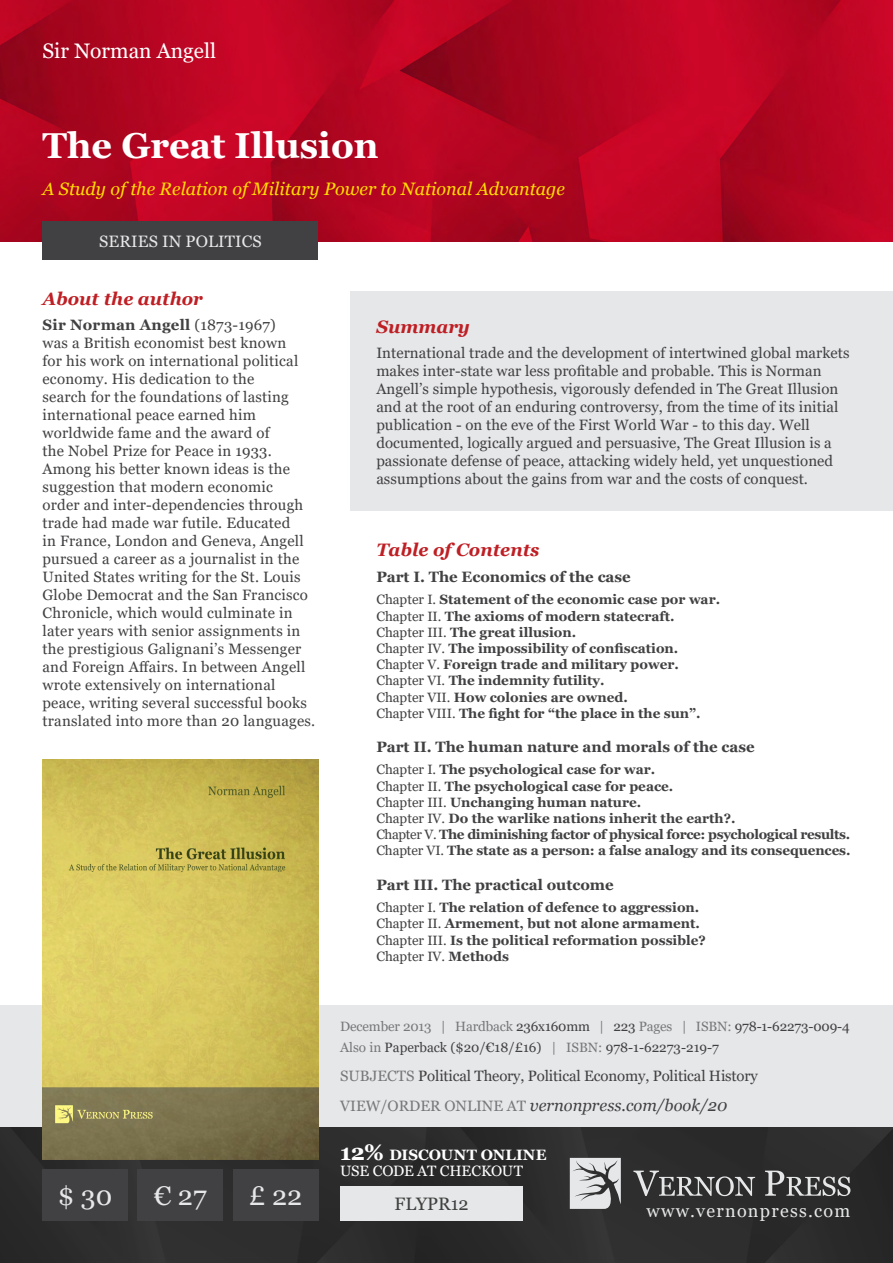
<style>
.page{position:relative;width:893px;height:1263px;background:#fff}
.page>*{position:absolute;margin:0;border:0;box-sizing:border-box;transform-origin:0 0}
.t1{font:700 36px "Georgia";color:#fff}
.t2{font:27px "Georgia";color:#e6e7e8}
.t3{font:21px "Georgia";color:#fff}
.t4{font:italic 18px "Georgia";color:#fd0}
.t5{font:italic 700 18px "Georgia";color:#be1f24}
.t6{font:18px "Georgia";letter-spacing:.07em;color:#e6e7e8}
.t7{font:18px "Georgia";color:#404040}
.t8{font:italic 16.5px "Georgia";color:#414042}
.t9{font:16.5px "Georgia";letter-spacing:.01em;color:#e6e7e8}
.t10{font:15px/18px "Georgia";letter-spacing:.015em;color:#414042}
.t11{font:700 15px "Georgia";color:#414042}
.t12{font:15px "Georgia";letter-spacing:-.01em;color:#414042}
.t13{font:15px/16.5px "Georgia";letter-spacing:-.015em;color:#fff}
.t14{font:700 13.5px/16.2px "Georgia";color:#414042}
.t15{font:13.5px/21px "Georgia";letter-spacing:-.01em;color:#414042}
.s1{font-weight:700}
.s2{font-weight:400}
.s3{color:#77787b}
.s4{font-style:normal;font-size:15px;color:#77787b}
.s5{font-weight:700;font-size:22.5px}
</style>
<div class="page">
<img style="left:0;top:0;width:893px;height:242px">
<div style="left:0;top:1127px;width:893px;height:136px;background:#2d2d2d"></div>
<svg style="left:633px;top:1170px;width:122px;height:26px;background:#595959"></svg>
<svg style="left:765px;top:1170px;width:85px;height:26px;background:#616161"></svg>
<svg style="left:570px;top:1158px;width:51px;height:51px;background:#bdbebe"></svg>
<div style="left:43px;top:1169px;width:85px;height:51px;background:#414042"></div>
<div style="left:138px;top:1169px;width:85px;height:51px;background:#414042"></div>
<div style="left:233px;top:1169px;width:85px;height:51px;background:#414042"></div>
<div style="left:340px;top:1186px;width:183px;height:34px;background:#e6e7e8"></div>
<div style="left:350px;top:291px;width:543px;height:220px;background:#e6e7e8"></div>
<div style="left:43px;top:221px;width:275px;height:38px;background:#414042"></div>
<div style="left:0;top:1005px;width:893px;height:122px;background:#e6e7e8"></div>
<img style="left:43px;top:759px;width:275px;height:400px">
<h3 class="t3" style="left:43px;top:38px;width:175px">Sir Norman Angell</h3>
<h1 class="t1" style="left:43px;top:123px;width:338px">The Great Illusion</h1>
<p class="t4" style="left:43px;top:177px;width:524px">A Study of the Relation of Military Power to National Advantage</p>
<p class="t9" style="left:99px;top:231px;width:164px">SERIES IN POLITICS</p>
<p class="t5" style="left:43px;top:287px;width:162px">About the author</p>
<p class="t10" style="left:43px;top:316px;width:274px"><span class="s1">Sir Norman Angell</span> (1873-1967)<br>was a British economist best known<br>for his work on international political economy. His dedication to the<br>search for the foundations of lasting international peace earned him worldwide fame and the award of<br>the Nobel Prize for Peace in 1933.<br>Among his better known ideas is the suggestion that modern economic<br>order and inter-dependencies through trade had made war futile. Educated<br>in France, London and Geneva, Angell pursued a career as a journalist in the United States writing for the St. Louis Globe Democrat and the San Francisco Chronicle, which would culminate in later years with senior assignments in the prestigious Galignani’s Messenger and Foreign Affairs. In between Angell wrote extensively on international peace, writing several successful books translated into more than 20 languages.</p>
<p class="t5" style="left:376px;top:315px;width:95px">Summary</p>
<p class="t10" style="left:376px;top:344px;width:475px">International trade and the development of intertwined global markets makes inter-state war less profitable and probable. This is Norman Angell’s simple hypothesis, vigorously defended in The Great Illusion and at the root of an enduring controversy, from the time of its initial publication - on the eve of the First World War - to this day. Well documented, logically argued and persuasive, The Great Illusion is a passionate defense of peace, attacking widely held, yet unquestioned assumptions about the gains from war and the costs of conquest.</p>
<p class="t5" style="left:376px;top:538px;width:165px">Table of Contents</p>
<p class="t11" style="left:376px;top:567px;width:256px">Part I. The Economics of the case</p>
<p class="t14" style="left:376px;top:592px;width:345px"><span class="s2">Chapter I.</span> Statement of the economic case por war.<br><span class="s2">Chapter II.</span> The axioms of modern statecraft.<br><span class="s2">Chapter III.</span> The great illusion.<br><span class="s2">Chapter IV.</span> The impossibility of confiscation.<br><span class="s2">Chapter V.</span> Foreign trade and military power.<br><span class="s2">Chapter VI.</span> The indemnity futility.<br><span class="s2">Chapter VII.</span> How colonies are owned.<br><span class="s2">Chapter VIII.</span> The fight for “the place in the sun”.</p>
<p class="t11" style="left:376px;top:737px;width:380px">Part II. The human nature and morals of the case</p>
<p class="t14" style="left:376px;top:762px;width:476px"><span class="s2">Chapter I.</span> The psychological case for war.<br><span class="s2">Chapter II.</span> The psychological case for peace.<br><span class="s2">Chapter III.</span> Unchanging human nature.<br><span class="s2">Chapter IV.</span> Do the warlike nations inherit the earth?.<br><span class="s2">Chapter V.</span> The diminishing factor of physical force: psychological results.<br><span class="s2">Chapter VI.</span> The state as a person: a false analogy and its consequences.</p>
<p class="t11" style="left:376px;top:875px;width:239px">Part III. The practical outcome</p>
<p class="t14" style="left:376px;top:899px;width:331px"><span class="s2">Chapter I.</span> The relation of defence to aggression.<br><span class="s2">Chapter II.</span> Armement, but not alone armament.<br><span class="s2">Chapter III.</span> Is the political reformation possible?<br><span class="s2">Chapter IV.</span> Methods</p>
<p class="t15" style="left:340px;top:1016px;width:511px"><span class="s3">December 2013 | Hardback</span> 236x160mm <span class="s3">|</span> 223 <span class="s3">Pages | ISBN:</span> 978-1-62273-009-4<br><span class="s3">Also in</span> Paperback ($20/€18/£16) <span class="s3">| ISBN:</span> 978-1-62273-219-7</p>
<p class="t12" style="left:340px;top:1067px;width:419px"><span class="s3">SUBJECTS</span> Political Theory, Political Economy, Political History</p>
<p class="t8" style="left:340px;top:1095px;width:389px"><span class="s4">VIEW/ORDER ONLINE AT</span> vernonpress.com/book/20</p>
<p class="t13" style="left:340px;top:1146px;width:208px"><span class="s5">12%</span> <span class="s1">DISCOUNT ONLINE<br></span>USE CODE AT CHECKOUT</p>
<h2 class="t2" style="left:58px;top:1179px;width:56px">$ 30</h2>
<h2 class="t2" style="left:154px;top:1179px;width:54px">€ 27</h2>
<h2 class="t2" style="left:249px;top:1179px;width:55px">£ 22</h2>
<p class="t7" style="left:395px;top:1193px;width:76px">FLYPR12</p>
<p class="t6" style="left:647px;top:1199px;width:205px">www.vernonpress.com</p>
</div>
